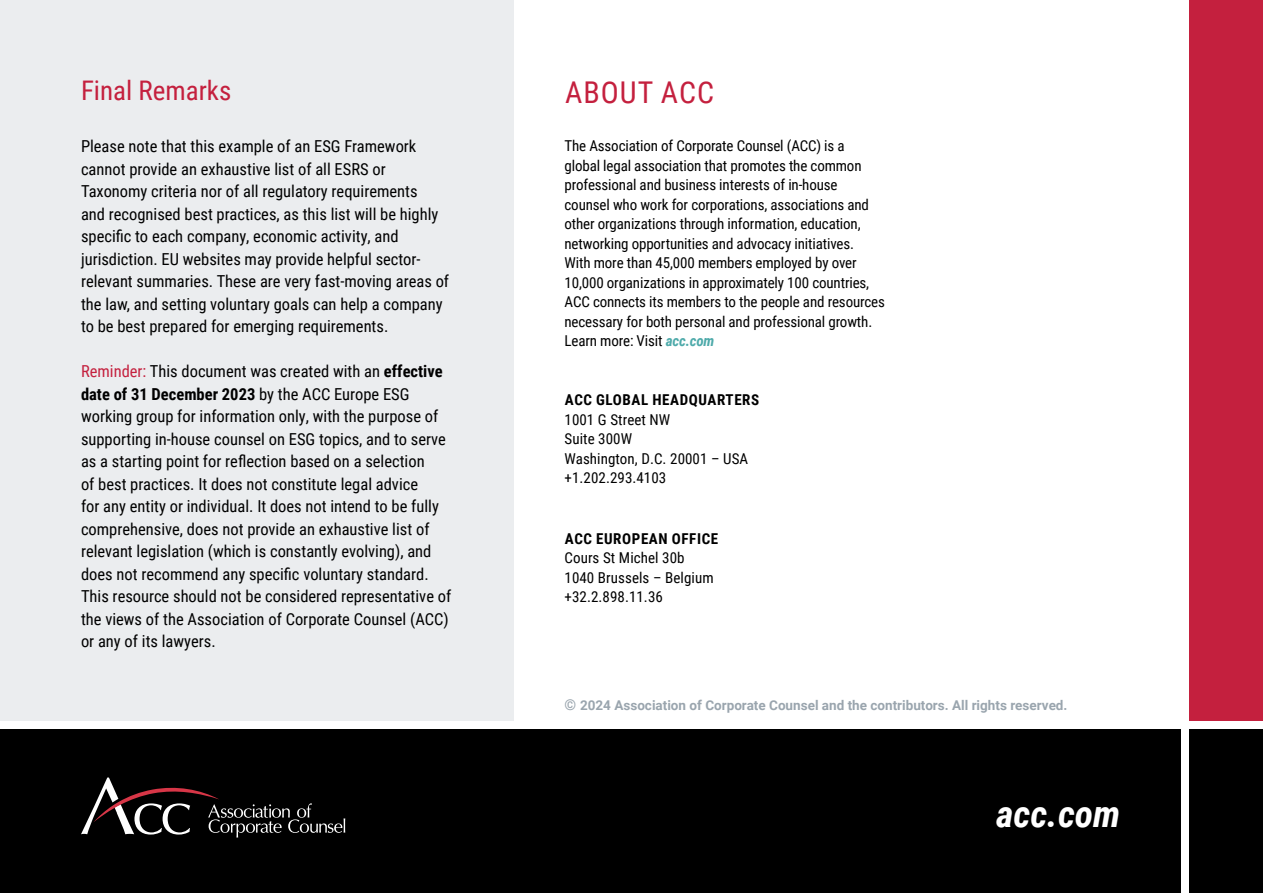
<style>
.page{position:relative;width:1263px;height:893px;background:#fff}
.page>*{position:absolute;margin:0;border:0;box-sizing:border-box;transform-origin:0 0}
.t1{font:italic 700 37.5px "Roboto Condensed";color:#fff}
.t2{font:30px "Roboto Condensed";letter-spacing:.035em;color:#c4203e}
.t3{font:27px "Roboto Condensed";color:#c4203e}
.t4{font:16.5px/22.5px "Roboto Condensed";color:#000}
.t5{font:15px/19.5px "Roboto Condensed";letter-spacing:-.01em;color:#000}
.t6{font:700 15px "Roboto Condensed";letter-spacing:.04em;color:#000}
.t7{font:700 13.5px "Roboto";color:#9aa5ae}
.s1{color:#c4203e}
.s2{font-weight:700}
.s3{font-weight:700;font-style:italic;color:#4eaaaa}
.s4{font-size:15px}
</style>
<div class="page">
<div style="left:1189px;top:0;width:74px;height:893px;background:#c4203e"></div>
<div style="left:0;top:0;width:514px;height:728px;background:#ebedef"></div>
<div style="left:0;top:728px;width:1263px;height:165px;background:#000"></div>
<div style="left:1181px;top:0;width:8px;height:893px;background:#fff"></div>
<div style="left:0;top:721px;width:1263px;height:7px;background:#fff"></div>
<svg style="left:81px;top:777px;width:264px;height:61px"></svg>
<h3 class="t3" style="left:81px;top:72px;width:152px">Final Remarks</h3>
<p class="t4" style="left:81px;top:135px;width:370px">Please note that this example of an ESG Framework cannot provide an exhaustive list of all ESRS or Taxonomy criteria nor of all regulatory requirements<br>and recognised best practices, as this list will be highly specific to each company, economic activity, and jurisdiction. EU websites may provide helpful sector&shy;relevant summaries. These are very fast-moving areas of the law, and setting voluntary goals can help a company to be best prepared for emerging requirements.</p>
<p class="t4" style="left:81px;top:360px;width:372px"><span class="s1">Reminder:</span> This document was created with an <span class="s2">effective date of 31 December 2023</span> by the ACC Europe ESG working group for information only, with the purpose of supporting in-house counsel on ESG topics, and to serve as a starting point for reflection based on a selection<br>of best practices. It does not constitute legal advice<br>for any entity or individual. It does not intend to be fully comprehensive, does not provide an exhaustive list of relevant legislation (which is constantly evolving), and does not recommend any specific voluntary standard.<br>This resource should not be considered representative of the views of the Association of Corporate Counsel (ACC) or any of its lawyers.</p>
<h2 class="t2" style="left:565px;top:71px;width:151px">ABOUT ACC</h2>
<p class="t5" style="left:564px;top:135px;width:322px">The Association of Corporate Counsel (ACC) is a<br>global legal association that promotes the common professional and business interests of in-house counsel who work for corporations, associations and other organizations through information, education, networking opportunities and advocacy initiatives.<br>With more than 45,000 members employed by over 10,000 organizations in approximately 100 countries, ACC connects its members to the people and resources necessary for both personal and professional growth.<br>Learn more: Visit <span class="s3">acc.com</span></p>
<p class="t6" style="left:565px;top:390px;width:196px">ACC GLOBAL HEADQUARTERS</p>
<p class="t5" style="left:564px;top:409px;width:185px">1001 G Street NW<br>Suite 300W<br>Washington, D.C. 20001 – USA +1.202.293.4103</p>
<p class="t6" style="left:565px;top:528px;width:155px">ACC EUROPEAN OFFICE</p>
<p class="t5" style="left:564px;top:547px;width:151px">Cours St Michel 30b<br>1040 Brussels – Belgium +32.2.898.11.36</p>
<p class="t7" style="left:564px;top:696px;width:504px"><span class="s4">©</span> 2024 Association of Corporate Counsel and the contributors. All rights reserved.</p>
<h1 class="t1" style="left:996px;top:788px;width:126px">acc.com</h1>
</div>
